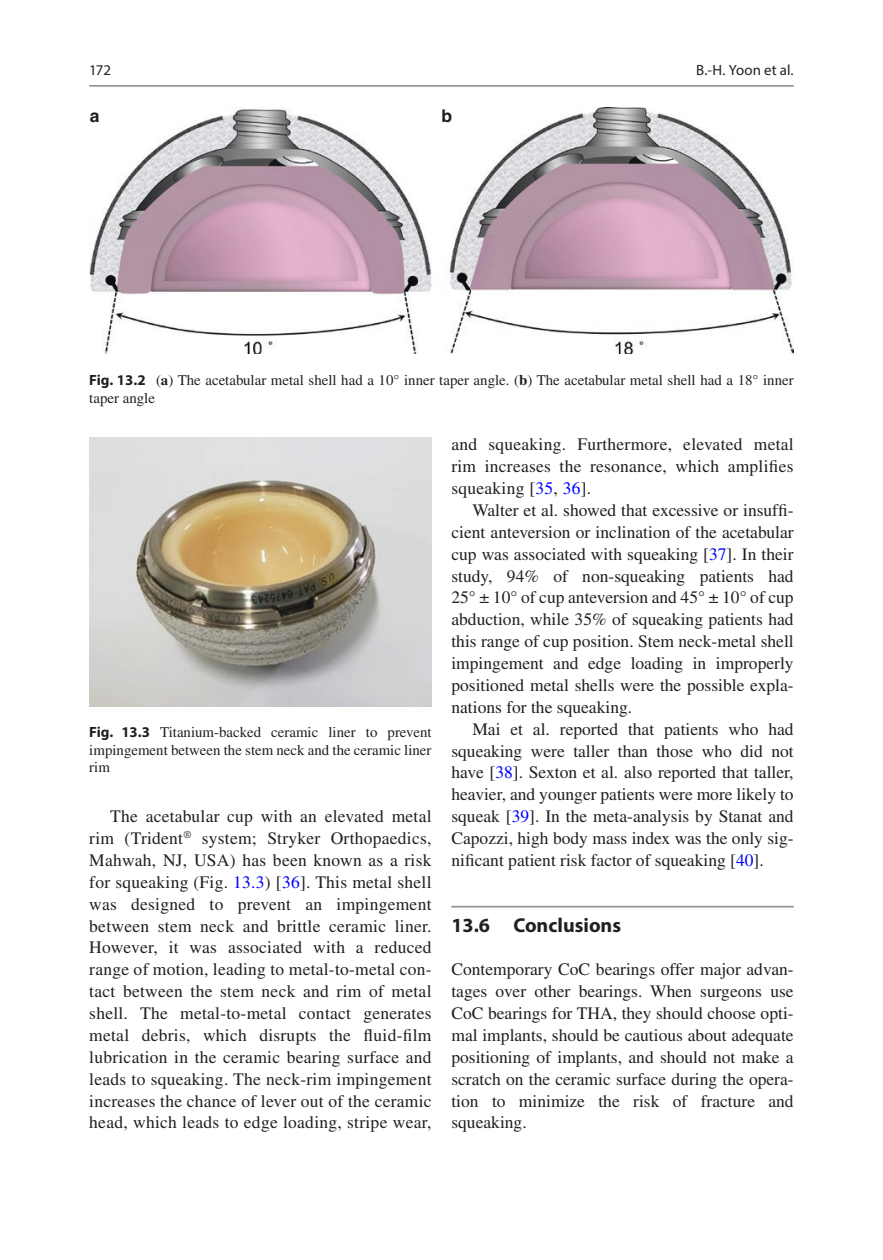
<style>
.page{position:relative;width:883px;height:1260px;background:#fff}
.page>*{position:absolute;margin:0;border:0;box-sizing:border-box;transform-origin:0 0}
.t1{font:700 20.12px "Myriad Pro";color:#231f20}
.t2{font:17.5px/21.9px "Times LT Std";color:#231f20;text-align:justify}
.t3{font:700 17.5px "Helvetica";color:#1d1e1f}
.t4{font:14.88px/17.5px "Times LT Std";color:#231f20}
.t5{font:14.88px "Myriad Pro Regular 2";letter-spacing:.01em;color:#231f20}
.t6{font:14.88px "Myriad Pro";color:#231f20}
.s1{font-family:"Myriad Pro";font-weight:700}
.s2{font-weight:700}
.s3{color:#00f}
</style>
<div class="page">
<hr style="left:451px;top:906px;width:343px;height:2px;background:#939598">
<img style="left:90px;top:107px;width:703px;height:247px">
<img style="left:90px;top:437px;width:341px;height:269px">
<hr style="left:89px;top:85px;width:705px;height:2px;background:#939598">
<p class="t6" style="left:89px;top:61px;width:23px">172</p>
<p class="t3" style="left:90px;top:105px;width:11px">a</p>
<p class="t3" style="left:441px;top:105px;width:12px">b</p>
<p class="t5" style="left:696px;top:61px;width:99px">B.-H. Yoon et al.</p>
<p class="t4" style="left:89px;top:371px;width:706px"><span class="s1">Fig. 13.2</span> (<span class="s2">a</span>) The acetabular metal shell had a 10° inner taper angle. (<span class="s2">b</span>) The acetabular metal shell had a 18° inner taper angle</p>
<p class="t4" style="left:89px;top:724px;width:344px;text-align:justify"><span class="s1">Fig. 13.3</span> Titanium-backed ceramic liner to prevent impingement between the stem neck and the ceramic liner rim</p>
<p class="t2" style="left:89px;top:805px;width:344px;text-indent:21px">The acetabular cup with an elevated metal rim (Trident<sup>®</sup> system; Stryker Orthopaedics, Mahwah, NJ, USA) has been known as a risk for squeaking (Fig. <span class="s3">13.3</span>) [<span class="s3">36</span>]. This metal shell was designed to prevent an impingement between stem neck and brittle ceramic liner.<br>However, it was associated with a reduced range of motion, leading to metal-to-metal con&shy;tact between the stem neck and rim of metal shell. The metal-to-metal contact generates metal debris, which disrupts the fluid-film lubrication in the ceramic bearing surface and leads to squeaking. The neck-rim impingement increases the chance of lever out of the ceramic head, which leads to edge loading, stripe wear,</p>
<p class="t2" style="left:451px;top:433px;width:344px">and squeaking. Furthermore, elevated metal rim increases the resonance, which amplifies squeaking [<span class="s3">35</span>, <span class="s3">36</span>].</p>
<p class="t2" style="left:451px;top:499px;width:344px;text-indent:21px">Walter et al. showed that excessive or insuffi&shy;cient anteversion or inclination of the acetabular cup was associated with squeaking [<span class="s3">37</span>]. In their study, 94% of non-squeaking patients had 25° ± 10° of cup anteversion and 45° ± 10° of cup abduction, while 35% of squeaking patients had this range of cup position. Stem neck-metal shell impingement and edge loading in improperly positioned metal shells were the possible expla&shy;nations for the squeaking.</p>
<p class="t2" style="left:451px;top:718px;width:344px;text-indent:21px">Mai et al. reported that patients who had squeaking were taller than those who did not have [<span class="s3">38</span>]. Sexton et al. also reported that taller, heavier, and younger patients were more likely to squeak [<span class="s3">39</span>]. In the meta-analysis by Stanat and Capozzi, high body mass index was the only sig&shy;nificant patient risk factor of squeaking [<span class="s3">40</span>].</p>
<p class="t1" style="left:451px;top:912px;width:171px">13.6 Conclusions</p>
<p class="t2" style="left:451px;top:958px;width:344px">Contemporary CoC bearings offer major advan&shy;tages over other bearings. When surgeons use CoC bearings for THA, they should choose opti&shy;mal implants, should be cautious about adequate positioning of implants, and should not make a scratch on the ceramic surface during the opera&shy;tion to minimize the risk of fracture and squeaking.</p>
</div>
